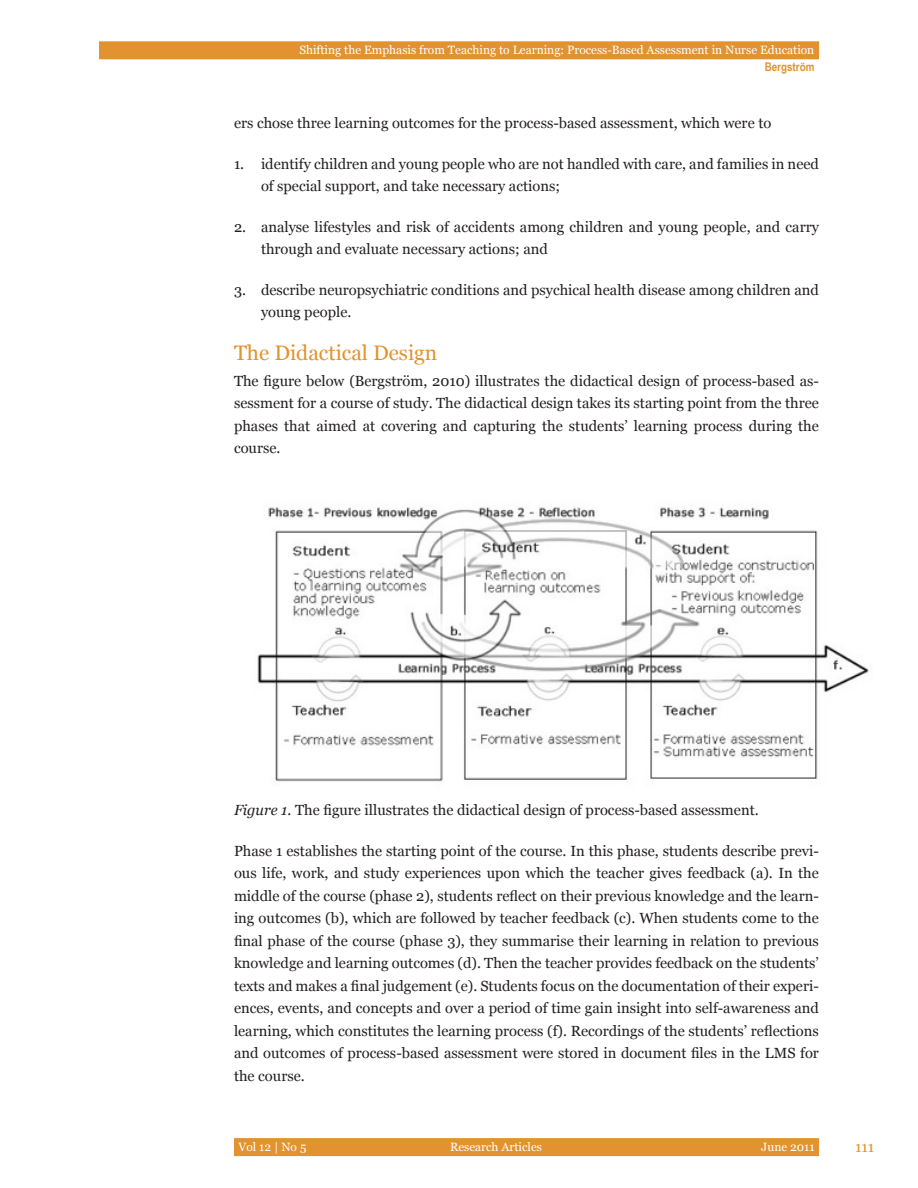
<style>
.page{position:relative;width:918px;height:1188px;background:#fff}
.page>*{position:absolute;margin:0;border:0;box-sizing:border-box;transform-origin:0 0}
.heading2{font:21px "Georgia";color:#e2922e}
.t1{font:15px "Georgia";color:#e2922e}
.body_text{font:14.7px/22.5px "Georgia";color:#231f20}
.t2{font:12px "Georgia";color:#fff}
.t3{font:700 12px "Arial Narrow";color:#e2922e}
.s1{font-style:italic}
</style>
<div class="page">
<div style="left:99px;top:41px;width:720px;height:18px;background:#e2922e"></div>
<div style="left:234px;top:1138px;width:585px;height:18px;background:#e2922e"></div>
<img style="left:257px;top:507px;width:612px;height:275px">
<p class="t2" style="left:299px;top:43px;width:517px">Shifting the Emphasis from Teaching to Learning: Process-Based Assessment in Nurse Education</p>
<p class="t3" style="left:765px;top:58px;width:51px">Bergström</p>
<p class="body_text" style="left:234px;top:112px;width:539px">ers chose three learning outcomes for the process-based assessment, which were to</p>
<p class="body_text" style="left:261px;top:152px;width:559px;text-indent:-27px">1. identify children and young people who are not handled with care, and families in need of special support, and take necessary actions;</p>
<p class="body_text" style="left:261px;top:215px;width:559px;text-indent:-27px">2. analyse lifestyles and risk of accidents among children and young people, and carry through and evaluate necessary actions; and</p>
<p class="body_text" style="left:261px;top:278px;width:559px;text-indent:-27px">3. describe neuropsychiatric conditions and psychical health disease among children and young people.</p>
<p class="heading2" style="left:234px;top:341px;width:205px">The Didactical Design</p>
<p class="body_text" style="left:234px;top:369px;width:586px;text-align:justify">The figure below (Bergström, 2010) illustrates the didactical design of process-based as&shy;sessment for a course of study. The didactical design takes its starting point from the three phases that aimed at covering and capturing the students’ learning process during the course.</p>
<p class="body_text" style="left:234px;top:799px;width:526px"><span class="s1">Figure 1.</span> The figure illustrates the didactical design of process-based assessment.</p>
<p class="body_text" style="left:234px;top:839px;width:587px;text-align:justify">Phase 1 establishes the starting point of the course. In this phase, students describe previ&shy;ous life, work, and study experiences upon which the teacher gives feedback (a). In the middle of the course (phase 2), students reflect on their previous knowledge and the learn&shy;ing outcomes (b), which are followed by teacher feedback (c). When students come to the final phase of the course (phase 3), they summarise their learning in relation to previous knowledge and learning outcomes (d). Then the teacher provides feedback on the students’ texts and makes a final judgement (e). Students focus on the documentation of their experi&shy;ences, events, and concepts and over a period of time gain insight into self-awareness and learning, which constitutes the learning process (f). Recordings of the students’ reflections and outcomes of process-based assessment were stored in document files in the LMS for the course.</p>
<p class="t2" style="left:238px;top:1140px;width:69px">Vol 12 | No 5</p>
<p class="t2" style="left:450px;top:1140px;width:93px">Research Articles</p>
<p class="t2" style="left:761px;top:1140px;width:55px">June 2011</p>
<p class="t1" style="left:855px;top:1138px;width:21px">111</p>
</div>
